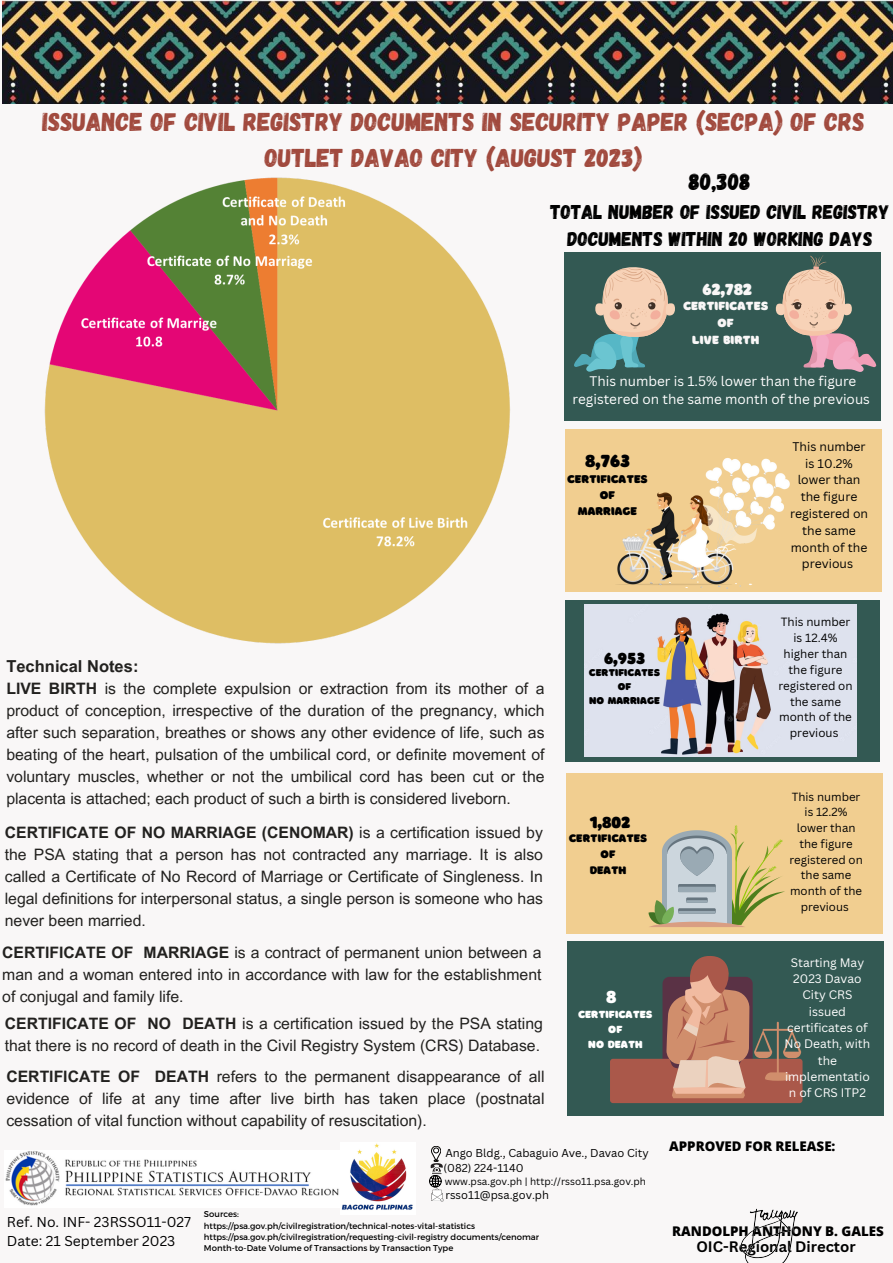
<style>
.page{position:relative;width:893px;height:1263px;background:#f9f7f7}
.page>*{position:absolute;margin:0;border:0;box-sizing:border-box;transform-origin:0 0}
.t1{font:25.8px/36px "Gagalin";color:#a14a3e;text-align:center}
.t2{font:23.62px "Gagalin";color:#000}
.t3{font:19.95px/27.5px "Gagalin";color:#000;text-align:center}
.t4{font:18.3px "Borsok";color:#000}
.t5{font:18.3px "Borsok";color:#fff}
.t6{font:16.8px "Borsok";color:#000}
.t7{font:16.8px "Borsok";color:#f9f7f7}
.t8{font:700 16.5px "Arial MT Pro";color:#22211f}
.t9{font:15.75px/22px "Arial MT Pro";color:#22211f;text-align:justify}
.t10{font:700 14.85px "Canva Sans";color:#000}
.t11{font:13.88px "Canva Sans";color:#000}
.t12{font:13.5px/18.6px "Canva Sans";color:#fff;text-align:center}
.t13{font:800 13.35px "Open Sans";color:#000}
.t14{font:12.38px "Borsok";color:#f9f7f7}
.t15{font:12.23px/16.8px "Canva Sans";color:#000;text-align:center}
.t16{font:12px/16.4px "Canva Sans";color:#fff;text-align:center}
.t17{font:11.7px "Borsok";color:#000}
.t18{font:11.62px/16px "Canva Sans";color:#000;text-align:center}
.t19{font:11.48px/15.8px "Canva Sans";color:#000;text-align:center}
.t20{font:11.4px "Borsok";color:#000}
.t21{font:11.18px "Canva Sans";color:#000}
.t22{font:10.8px "Borsok";color:#fff}
.t23{font:10.35px "Borsok";color:#000}
.t24{font:9.9px "Canva Sans";color:#000}
.t25{font:8.48px "Montserrat";color:#000}
.s1{font-weight:700}
</style>
<div class="page">
<img style="left:5px;top:1151px;width:334px;height:55px">
<svg style="left:429px;top:1146px;width:15px;height:56px"></svg>
<div style="left:564px;top:252px;width:317px;height:168px;background:#335953"></div>
<img style="left:2px;top:0;width:891px;height:104px">
<div style="left:565px;top:429px;width:316px;height:163px;background:#f1ce90"></div>
<div style="left:565px;top:601px;width:315px;height:161px;background:#335953"></div>
<img style="left:585px;top:605px;width:271px;height:152px">
<div style="left:566px;top:773px;width:316px;height:161px;background:#f1ce90"></div>
<svg style="left:648px;top:825px;width:137px;height:102px"></svg>
<div style="left:567px;top:941px;width:317px;height:175px;background:#335953"></div>
<svg style="left:610px;top:956px;width:192px;height:147px"></svg>
<img style="left:611px;top:458px;width:190px;height:163px">
<svg style="left:574px;top:267px;width:101px;height:105px"></svg>
<svg style="left:776px;top:255px;width:100px;height:117px"></svg>
<img style="left:44px;top:177px;width:466px;height:467px">
<img style="left:342px;top:1143px;width:71px;height:67px">
<img style="left:740px;top:1208px;width:58px;height:55px">
<p class="t1" style="left:42px;top:102px;width:824px">ISSUANCE OF CIVIL REGISTRY DOCUMENTS IN SECURITY PAPER (SECPA) OF CRS<br>OUTLET DAVAO CITY (AUGUST 2023)</p>
<p class="t2" style="left:689px;top:167px;width:64px">80,308</p>
<p class="t3" style="left:550px;top:197px;width:341px">TOTAL NUMBER OF ISSUED CIVIL REGISTRY<br>DOCUMENTS WITHIN 20 WORKING DAYS</p>
<p class="t7" style="left:702px;top:279px;width:51px">62,782</p>
<p class="t14" style="left:683px;top:298px;width:87px">CERTIFICATES</p>
<p class="t14" style="left:717px;top:315px;width:18px">OF</p>
<p class="t14" style="left:692px;top:332px;width:68px">LIVE BIRTH</p>
<p class="t12" style="left:572px;top:371px;width:299px">This number is 1.5% lower than the figure registered on the same month of the previous</p>
<p class="t4" style="left:585px;top:449px;width:46px">8,763</p>
<p class="t17" style="left:567px;top:472px;width:82px">CERTIFICATES</p>
<p class="t17" style="left:600px;top:488px;width:17px">OF</p>
<p class="t17" style="left:578px;top:504px;width:61px">MARRIAGE</p>
<p class="t15" style="left:790px;top:438px;width:80px">This number is 10.2% lower than the figure registered on the same month of the previous</p>
<p class="t8" style="left:6px;top:660px;width:134px">Technical Notes:</p>
<p class="t9" style="left:6px;top:680px;width:539px"><span class="s1">LIVE BIRTH</span> is the complete expulsion or extraction from its mother of a product of conception, irrespective of the duration of the pregnancy, which after such separation, breathes or shows any other evidence of life, such as beating of the heart, pulsation of the umbilical cord, or definite movement of voluntary muscles, whether or not the umbilical cord has been cut or the placenta is attached; each product of such a birth is considered liveborn.</p>
<p class="t9" style="left:5px;top:823px;width:539px"><span class="s1">CERTIFICATE OF NO MARRIAGE (CENOMAR)</span> is a certification issued by the PSA stating that a person has not contracted any marriage. It is also called a Certificate of No Record of Marriage or Certificate of Singleness. In legal definitions for interpersonal status, a single person is someone who has never been married.</p>
<p class="t9" style="left:2px;top:943px;width:541px"><span class="s1">CERTIFICATE OF MARRIAGE</span> is a contract of permanent union between a man and a woman entered into in accordance with law for the establishment of conjugal and family life.</p>
<p class="t9" style="left:5px;top:1015px;width:539px"><span class="s1">CERTIFICATE OF NO DEATH</span> is a certification issued by the PSA stating that there is no record of death in the Civil Registry System (CRS) Database.</p>
<p class="t9" style="left:6px;top:1068px;width:539px"><span class="s1">CERTIFICATE OF DEATH</span> refers to the permanent disappearance of all evidence of life at any time after live birth has taken place (postnatal cessation of vital function without capability of resuscitation).</p>
<p class="t6" style="left:604px;top:649px;width:43px">6,953</p>
<p class="t23" style="left:589px;top:666px;width:73px">CERTIFICATES</p>
<p class="t23" style="left:618px;top:680px;width:15px">OF</p>
<p class="t23" style="left:589px;top:694px;width:72px">NO MARRIAGE</p>
<p class="t6" style="left:590px;top:812px;width:42px">1,802</p>
<p class="t20" style="left:569px;top:832px;width:80px">CERTIFICATES</p>
<p class="t20" style="left:600px;top:847px;width:16px">OF</p>
<p class="t20" style="left:590px;top:863px;width:38px">DEATH</p>
<p class="t5" style="left:606px;top:986px;width:12px">8</p>
<p class="t22" style="left:578px;top:1008px;width:76px">CERTIFICATES</p>
<p class="t22" style="left:608px;top:1023px;width:16px">OF</p>
<p class="t22" style="left:588px;top:1038px;width:56px">NO DEATH</p>
<p class="t11" style="left:7px;top:1212px;width:186px">Ref. No. INF- 23RSSO11-027</p>
<p class="t11" style="left:7px;top:1231px;width:170px">Date: 21 September 2023</p>
<p class="t21" style="left:445px;top:1145px;width:205px">Ango Bldg., Cabaguio Ave., Davao City</p>
<p class="t21" style="left:443px;top:1160px;width:82px">(082) 224-1140</p>
<p class="t21" style="left:445px;top:1187px;width:105px">rsso11@psa.gov.ph</p>
<p class="t24" style="left:445px;top:1174px;width:203px">www.psa.gov.ph | http://rsso11.psa.gov.ph</p>
<p class="t25" style="left:204px;top:1209px;width:36px">Sources:</p>
<p class="t25" style="left:204px;top:1220px;width:273px">https://psa.gov.ph/civilregistration/technical-notes-vital-statistics</p>
<p class="t25" style="left:204px;top:1231px;width:337px">https://psa.gov.ph/civilregistration/requesting-civil-registry documents/cenomar</p>
<p class="t25" style="left:204px;top:1242px;width:251px">Month-to-Date Volume of Transactions by Transaction Type</p>
<p class="t18" style="left:778px;top:613px;width:76px">This number is 12.4% higher than the figure registered on the same month of the previous</p>
<p class="t19" style="left:789px;top:788px;width:75px">This number is 12.2% lower than the figure registered on the same month of the previous</p>
<p class="t16" style="left:784px;top:954px;width:87px">Starting May<br>2023 Davao<br>City CRS issued certificates of<br>No Death, with the implementatio n of CRS ITP2</p>
<p class="t13" style="left:669px;top:1136px;width:168px">APPROVED FOR RELEASE:</p>
<p class="t13" style="left:672px;top:1222px;width:213px">RANDOLPH ANTHONY B. GALES</p>
<p class="t10" style="left:696px;top:1236px;width:161px">OIC-Regional Director</p>
</div>
